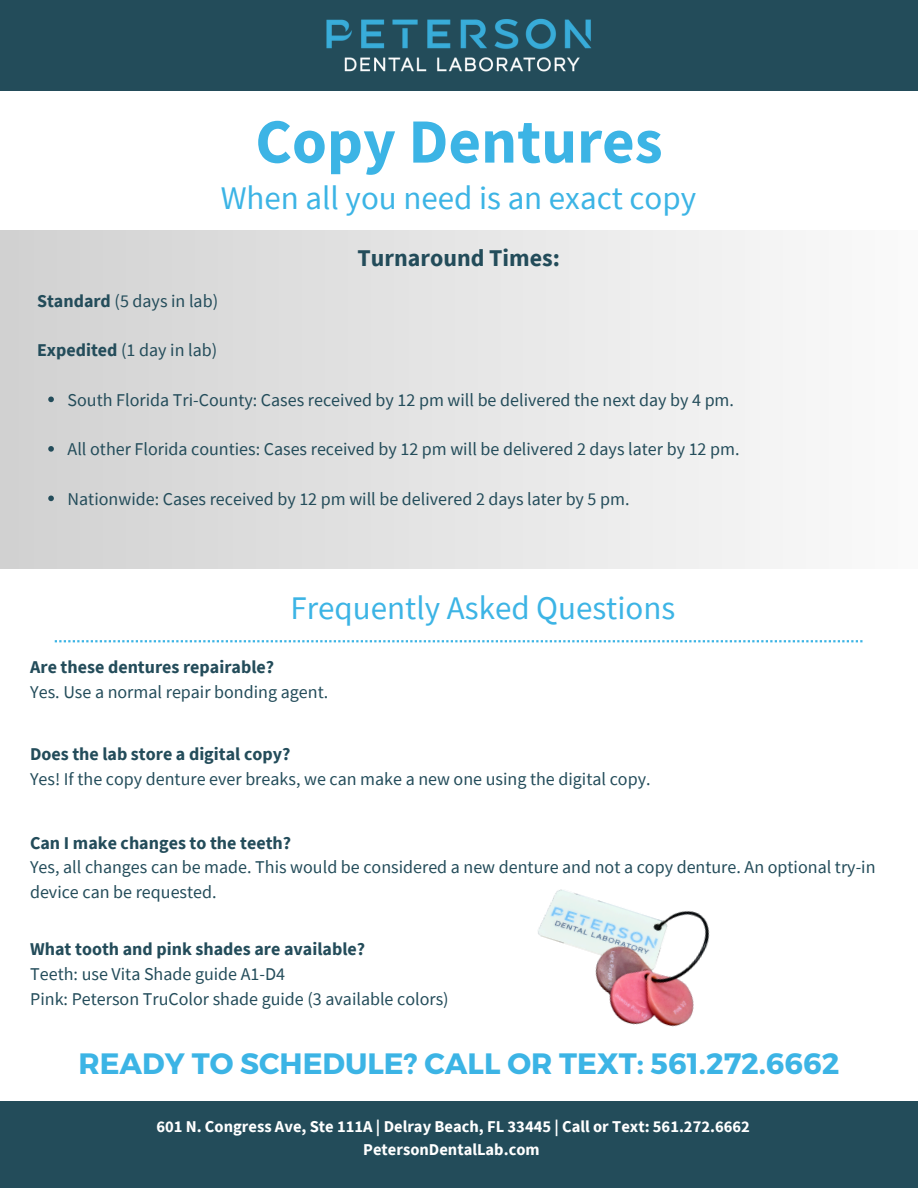
<style>
.page{position:relative;width:918px;height:1188px;background:#fff}
.page>*{position:absolute;margin:0;border:0;box-sizing:border-box;transform-origin:0 0}
.t1{font:700 63px "Source Sans Pro";color:#3cb4e5}
.t2{font:33px "Source Sans Pro";color:#3cb4e5}
.t3{font:700 29.4px "Montserrat";color:#3cb4e5}
.t4{font:700 24px "Source Sans Pro";color:#234c5a}
.t5{font:18px/24.8px "Source Sans Pro";color:#234c5a}
.t6{font:700 18px "Source Sans Pro";color:#234c5a}
.t7{font:700 16.5px/22.5px "Source Sans Pro";color:#fff;text-align:center}
.s1{font-weight:700}
</style>
<div class="page">
<div style="left:0;top:0;width:918px;height:91px;background:#234c5a"></div>
<svg style="left:55px;top:640px;width:808px;height:2px"></svg>
<div style="left:0;top:1101px;width:918px;height:87px;background:#234c5a"></div>
<img style="left:326px;top:18px;width:265px;height:54px">
<div style="left:0;top:231px;width:918px;height:338px;background:linear-gradient(to right,#d1d1d1,#fafafa)"></div>
<img style="left:538px;top:889px;width:172px;height:138px">
<svg style="left:48px;top:397px;width:6px;height:5px"></svg>
<svg style="left:48px;top:446px;width:6px;height:6px"></svg>
<svg style="left:48px;top:496px;width:6px;height:5px"></svg>
<h2 class="t1" style="left:255px;top:101px;width:409px">Copy Dentures</h2>
<p class="t2" style="left:221px;top:177px;width:477px">When all you need is an exact copy</p>
<p class="t4" style="left:358px;top:242px;width:204px">Turnaround Times:</p>
<p class="t5" style="left:37px;top:288px;width:183px"><span class="s1">Standard</span> (5 days in lab)</p>
<p class="t5" style="left:37px;top:337px;width:182px"><span class="s1">Expedited</span> (1 day in lab)</p>
<h2 class="t5" style="left:68px;top:387px;width:668px">South Florida Tri-County: Cases received by 12 pm will be delivered the next day by 4 pm.</h2>
<p class="t5" style="left:68px;top:436px;width:673px">All other Florida counties: Cases received by 12 pm will be delivered 2 days later by 12 pm.</p>
<p class="t5" style="left:68px;top:486px;width:564px">Nationwide: Cases received by 12 pm will be delivered 2 days later by 5 pm.</p>
<h5 class="t2" style="left:291px;top:586px;width:386px">Frequently Asked Questions</h5>
<p class="t6" style="left:30px;top:655px;width:245px">Are these dentures repairable?</p>
<p class="t5" style="left:30px;top:679px;width:299px">Yes. Use a normal repair bonding agent.</p>
<p class="t6" style="left:30px;top:743px;width:262px">Does the lab store a digital copy?</p>
<p class="t5" style="left:30px;top:766px;width:622px">Yes! If the copy denture ever breaks, we can make a new one using the digital copy.</p>
<p class="t6" style="left:30px;top:831px;width:263px">Can I make changes to the teeth?</p>
<p class="t5" style="left:30px;top:855px;width:847px">Yes, all changes can be made. This would be considered a new denture and not a copy denture. An optional try-in device can be requested.</p>
<p class="t6" style="left:30px;top:938px;width:336px">What tooth and pink shades are available?</p>
<p class="t5" style="left:30px;top:961px;width:256px">Teeth: use Vita Shade guide A1-D4</p>
<h3 class="t5" style="left:30px;top:986px;width:420px">Pink: Peterson TruColor shade guide (3 available colors)</h3>
<h4 class="t3" style="left:78px;top:1045px;width:762px">READY TO SCHEDULE? CALL OR TEXT: 561.272.6662</h4>
<p class="t7" style="left:156px;top:1115px;width:595px">601 N. Congress Ave, Ste 111A | Delray Beach, FL 33445 | Call or Text: 561.272.6662<br>PetersonDentalLab.com</p>
</div>
